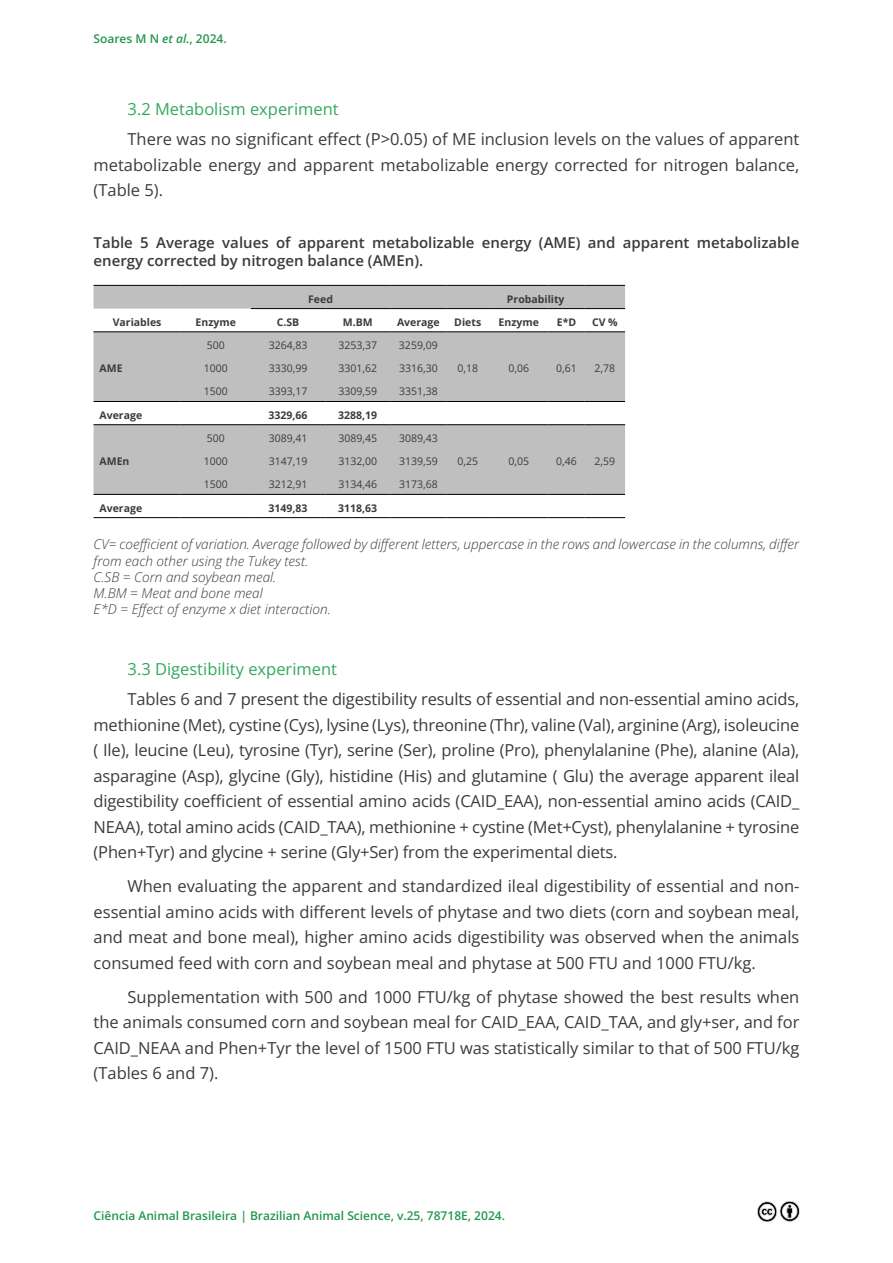
<style>
.page{position:relative;width:893px;height:1263px;background:#fff}
.page>*{position:absolute;margin:0;border:0;box-sizing:border-box;transform-origin:0 0}
.t1{font:16.5px/25.5px "Open Sans";color:#3c3b3b;text-align:justify}
.t2{font:16.5px "Open Sans";color:#33a95e}
.t3{font:600 15px/18px "Open Sans";color:#3c3b3b}
.t4{font:italic 300 13.5px/16.2px "Open Sans";color:#3c3b3b}
.t5{font:600 12px "Open Sans";color:#22964d}
.t6{font:10.5px "Open Sans";color:#3c3b3b}
.t7{font:700 10.5px "Open Sans";color:#3c3b3b}
.s1{font-style:italic}
</style>
<div class="page">
<img style="left:757px;top:1201px;width:43px;height:20px">
<svg style="left:94px;top:286px;width:531px;height:208px;fill:#bfbfbf"></svg>
<hr style="left:94px;top:331px;width:87px;height:1px;background:#000">
<hr style="left:181px;top:331px;width:70px;height:1px;background:#000">
<hr style="left:251px;top:331px;width:74px;height:1px;background:#000">
<hr style="left:325px;top:331px;width:65px;height:1px;background:#000">
<hr style="left:390px;top:331px;width:56px;height:1px;background:#000">
<hr style="left:446px;top:331px;width:43px;height:1px;background:#000">
<hr style="left:489px;top:331px;width:60px;height:1px;background:#000">
<hr style="left:549px;top:331px;width:36px;height:1px;background:#000">
<hr style="left:585px;top:331px;width:40px;height:1px;background:#000">
<hr style="left:94px;top:401px;width:87px;height:1px;background:#000">
<hr style="left:181px;top:401px;width:70px;height:1px;background:#000">
<hr style="left:251px;top:401px;width:74px;height:1px;background:#000">
<hr style="left:325px;top:401px;width:65px;height:1px;background:#000">
<hr style="left:390px;top:401px;width:56px;height:1px;background:#000">
<hr style="left:446px;top:401px;width:43px;height:1px;background:#000">
<hr style="left:489px;top:401px;width:60px;height:1px;background:#000">
<hr style="left:549px;top:401px;width:36px;height:1px;background:#000">
<hr style="left:585px;top:401px;width:40px;height:1px;background:#000">
<hr style="left:94px;top:424px;width:87px;height:1px;background:#000">
<hr style="left:181px;top:424px;width:70px;height:1px;background:#000">
<hr style="left:251px;top:424px;width:74px;height:1px;background:#000">
<hr style="left:325px;top:424px;width:65px;height:1px;background:#000">
<hr style="left:390px;top:424px;width:56px;height:1px;background:#000">
<hr style="left:446px;top:424px;width:43px;height:1px;background:#000">
<hr style="left:489px;top:424px;width:60px;height:1px;background:#000">
<hr style="left:549px;top:424px;width:36px;height:1px;background:#000">
<hr style="left:585px;top:424px;width:40px;height:1px;background:#000">
<hr style="left:94px;top:494px;width:87px;height:1px;background:#000">
<hr style="left:181px;top:494px;width:70px;height:1px;background:#000">
<hr style="left:251px;top:494px;width:74px;height:1px;background:#000">
<hr style="left:325px;top:494px;width:65px;height:1px;background:#000">
<hr style="left:390px;top:494px;width:56px;height:1px;background:#000">
<hr style="left:446px;top:494px;width:43px;height:1px;background:#000">
<hr style="left:489px;top:494px;width:60px;height:1px;background:#000">
<hr style="left:549px;top:494px;width:36px;height:1px;background:#000">
<hr style="left:585px;top:494px;width:40px;height:1px;background:#000">
<hr style="left:94px;top:517px;width:87px;height:1px;background:#000">
<hr style="left:181px;top:517px;width:70px;height:1px;background:#000">
<hr style="left:251px;top:517px;width:74px;height:1px;background:#000">
<hr style="left:325px;top:517px;width:65px;height:1px;background:#000">
<hr style="left:390px;top:517px;width:56px;height:1px;background:#000">
<hr style="left:446px;top:517px;width:43px;height:1px;background:#000">
<hr style="left:489px;top:517px;width:60px;height:1px;background:#000">
<hr style="left:549px;top:517px;width:36px;height:1px;background:#000">
<hr style="left:585px;top:517px;width:40px;height:1px;background:#000">
<hr style="left:94px;top:285px;width:87px;height:1px;background:#000">
<hr style="left:181px;top:285px;width:70px;height:1px;background:#000">
<hr style="left:251px;top:285px;width:74px;height:1px;background:#000">
<hr style="left:325px;top:285px;width:65px;height:1px;background:#000">
<hr style="left:390px;top:285px;width:56px;height:1px;background:#000">
<hr style="left:446px;top:285px;width:43px;height:1px;background:#000">
<hr style="left:489px;top:285px;width:60px;height:1px;background:#000">
<hr style="left:549px;top:285px;width:36px;height:1px;background:#000">
<hr style="left:585px;top:285px;width:40px;height:1px;background:#000">
<hr style="left:251px;top:308px;width:74px;height:1px;background:#000">
<hr style="left:325px;top:308px;width:65px;height:1px;background:#000">
<hr style="left:390px;top:308px;width:56px;height:1px;background:#000">
<hr style="left:446px;top:308px;width:43px;height:1px;background:#000">
<hr style="left:489px;top:308px;width:60px;height:1px;background:#000">
<hr style="left:549px;top:308px;width:36px;height:1px;background:#000">
<hr style="left:585px;top:308px;width:40px;height:1px;background:#000">
<p class="t5" style="left:94px;top:30px;width:135px">Soares M N <span class="s1">et al.</span>, 2024.</p>
<p class="t2" style="left:128px;top:98px;width:213px">3.2 Metabolism experiment</p>
<p class="t1" style="left:94px;top:126px;width:707px;text-indent:34px">There was no significant effect (P&gt;0.05) of ME inclusion levels on the values of apparent metabolizable energy and apparent metabolizable energy corrected for nitrogen balance, (Table 5).</p>
<p class="t3" style="left:94px;top:233px;width:707px">Table 5 Average values of apparent metabolizable energy (AME) and apparent metabolizable energy corrected by nitrogen balance (AMEn).</p>
<p class="t7" style="left:308px;top:292px;width:26px">Feed</p>
<p class="t7" style="left:507px;top:292px;width:59px">Probability</p>
<p class="t7" style="left:113px;top:315px;width:50px">Variables</p>
<p class="t7" style="left:196px;top:315px;width:42px">Enzyme</p>
<p class="t7" style="left:277px;top:315px;width:24px">C.SB</p>
<p class="t7" style="left:343px;top:315px;width:31px">M.BM</p>
<p class="t7" style="left:397px;top:315px;width:44px">Average</p>
<p class="t7" style="left:454px;top:315px;width:28px">Diets</p>
<p class="t7" style="left:499px;top:315px;width:42px">Enzyme</p>
<p class="t7" style="left:557px;top:315px;width:21px">E*D</p>
<p class="t7" style="left:592px;top:315px;width:27px">CV %</p>
<p class="t7" style="left:100px;top:361px;width:25px">AME</p>
<p class="t6" style="left:207px;top:338px;width:20px">500</p>
<p class="t6" style="left:269px;top:338px;width:40px">3264,83</p>
<p class="t6" style="left:338px;top:338px;width:40px">3253,37</p>
<p class="t6" style="left:399px;top:338px;width:40px">3259,09</p>
<p class="t6" style="left:204px;top:361px;width:26px">1000</p>
<p class="t6" style="left:269px;top:361px;width:40px">3330,99</p>
<p class="t6" style="left:338px;top:361px;width:40px">3301,62</p>
<p class="t6" style="left:399px;top:361px;width:40px">3316,30</p>
<p class="t6" style="left:457px;top:361px;width:22px">0,18</p>
<p class="t6" style="left:508px;top:361px;width:22px">0,06</p>
<p class="t6" style="left:556px;top:361px;width:22px">0,61</p>
<p class="t6" style="left:594px;top:361px;width:22px">2,78</p>
<p class="t6" style="left:204px;top:384px;width:26px">1500</p>
<p class="t6" style="left:269px;top:384px;width:40px">3393,17</p>
<p class="t6" style="left:338px;top:384px;width:40px">3309,59</p>
<p class="t6" style="left:399px;top:384px;width:40px">3351,38</p>
<p class="t7" style="left:100px;top:408px;width:44px">Average</p>
<p class="t7" style="left:269px;top:408px;width:41px">3329,66</p>
<p class="t7" style="left:338px;top:408px;width:41px">3288,19</p>
<p class="t7" style="left:100px;top:454px;width:31px">AMEn</p>
<p class="t6" style="left:207px;top:431px;width:20px">500</p>
<p class="t6" style="left:269px;top:431px;width:40px">3089,41</p>
<p class="t6" style="left:338px;top:431px;width:40px">3089,45</p>
<p class="t6" style="left:399px;top:431px;width:40px">3089,43</p>
<p class="t6" style="left:204px;top:454px;width:26px">1000</p>
<p class="t6" style="left:269px;top:454px;width:40px">3147,19</p>
<p class="t6" style="left:338px;top:454px;width:40px">3132,00</p>
<p class="t6" style="left:399px;top:454px;width:40px">3139,59</p>
<p class="t6" style="left:457px;top:454px;width:22px">0,25</p>
<p class="t6" style="left:508px;top:454px;width:22px">0,05</p>
<p class="t6" style="left:556px;top:454px;width:22px">0,46</p>
<p class="t6" style="left:594px;top:454px;width:22px">2,59</p>
<p class="t6" style="left:204px;top:477px;width:26px">1500</p>
<p class="t6" style="left:269px;top:477px;width:40px">3212,91</p>
<p class="t6" style="left:338px;top:477px;width:40px">3134,46</p>
<p class="t6" style="left:399px;top:477px;width:40px">3173,68</p>
<p class="t7" style="left:100px;top:501px;width:44px">Average</p>
<p class="t7" style="left:269px;top:501px;width:41px">3149,83</p>
<p class="t7" style="left:338px;top:501px;width:41px">3118,63</p>
<p class="t4" style="left:94px;top:536px;width:707px">CV= coefficient of variation. Average followed by different letters, uppercase in the rows and lowercase in the columns, differ from each other using the Tukey test.<br>C.SB = Corn and soybean meal.<br>M.BM = Meat and bone meal<br>E*D = Effect of enzyme x diet interaction.</p>
<p class="t2" style="left:128px;top:658px;width:211px">3.3 Digestibility experiment</p>
<p class="t1" style="left:94px;top:686px;width:707px;text-indent:34px">Tables 6 and 7 present the digestibility results of essential and non-essential amino acids, methionine (Met), cystine (Cys), lysine (Lys), threonine (Thr), valine (Val), arginine (Arg), isoleucine ( Ile), leucine (Leu), tyrosine (Tyr), serine (Ser), proline (Pro), phenylalanine (Phe), alanine (Ala), asparagine (Asp), glycine (Gly), histidine (His) and glutamine ( Glu) the average apparent ileal digestibility coefficient of essential amino acids (CAID_EAA), non-essential amino acids (CAID_ NEAA), total amino acids (CAID_TAA), methionine + cystine (Met+Cyst), phenylalanine + tyrosine (Phen+Tyr) and glycine + serine (Gly+Ser) from the experimental diets.</p>
<p class="t1" style="left:94px;top:873px;width:707px;text-indent:34px">When evaluating the apparent and standardized ileal digestibility of essential and non&shy;essential amino acids with different levels of phytase and two diets (corn and soybean meal, and meat and bone meal), higher amino acids digestibility was observed when the animals consumed feed with corn and soybean meal and phytase at 500 FTU and 1000 FTU/kg.</p>
<p class="t1" style="left:94px;top:983px;width:707px;text-indent:34px">Supplementation with 500 and 1000 FTU/kg of phytase showed the best results when the animals consumed corn and soybean meal for CAID_EAA, CAID_TAA, and gly+ser, and for CAID_NEAA and Phen+Tyr the level of 1500 FTU was statistically similar to that of 500 FTU/kg (Tables 6 and 7).</p>
<p class="t5" style="left:94px;top:1208px;width:413px">Ciência Animal Brasileira | Brazilian Animal Science, v.25, 78718E, 2024.</p>
</div>
